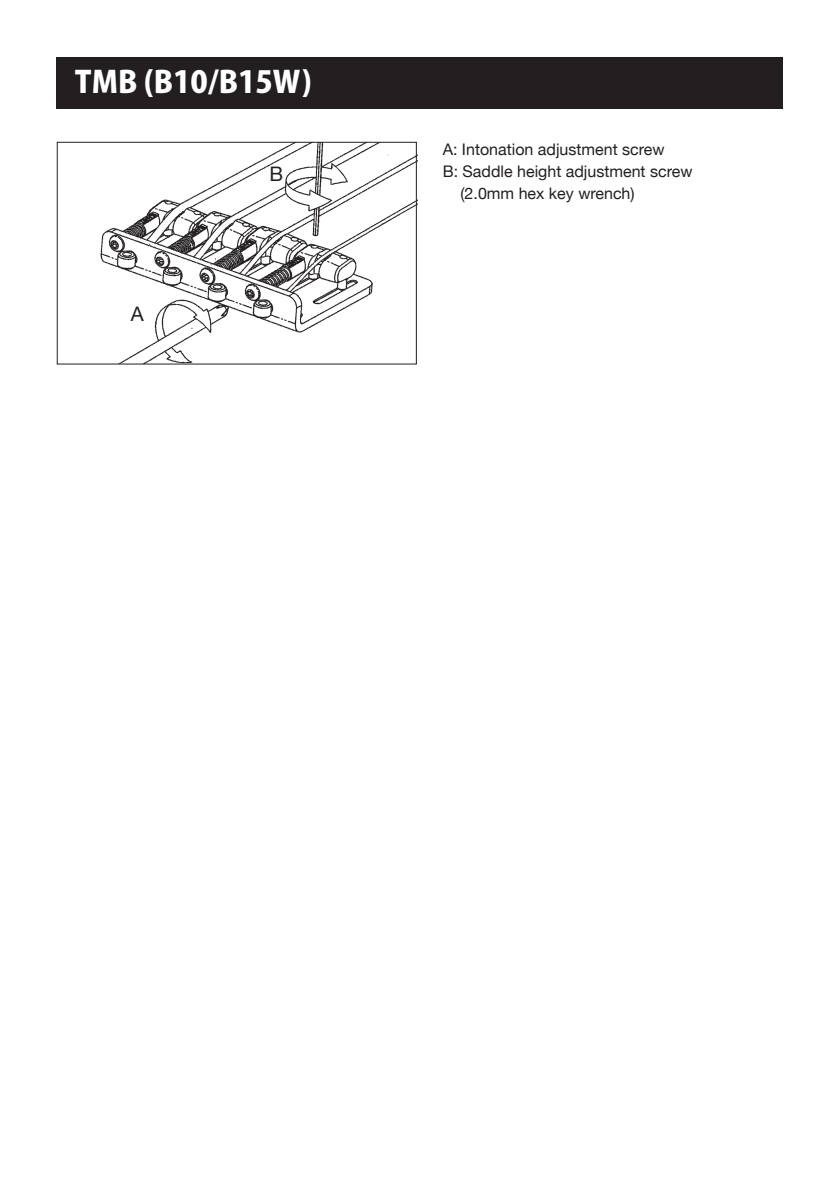
<style>
.page{position:relative;width:840px;height:1191px;background:#fff}
.page>*{position:absolute;margin:0;border:0;box-sizing:border-box;transform-origin:0 0}
.t1{font:800 30px "Koz Go Pro";color:#fff}
.t2{font:20px "Helvetica Neue";color:#231f20}
.t3{font:16px "Helvetica Neue";color:#231f20}
</style>
<div class="page">
<div style="left:57px;top:57px;width:725px;height:51px;background:#231f20"></div>
<img style="left:100px;top:142px;width:317px;height:222px">
<div style="left:57px;top:142px;width:359px;height:222px;border:1px solid #231f20"></div>
<h1 class="t1" style="left:75px;top:62px;width:238px">TMB (B10/B15W)</h1>
<p class="t2" style="left:131px;top:299px;width:14px">A</p>
<p class="t2" style="left:269px;top:160px;width:15px">B</p>
<p class="t3" style="left:442px;top:138px;width:223px">A: Intonation adjustment screw</p>
<p class="t3" style="left:442px;top:160px;width:251px">B: Saddle height adjustment screw</p>
<p class="t3" style="left:460px;top:182px;width:175px">(2.0mm hex key wrench)</p>
</div>
